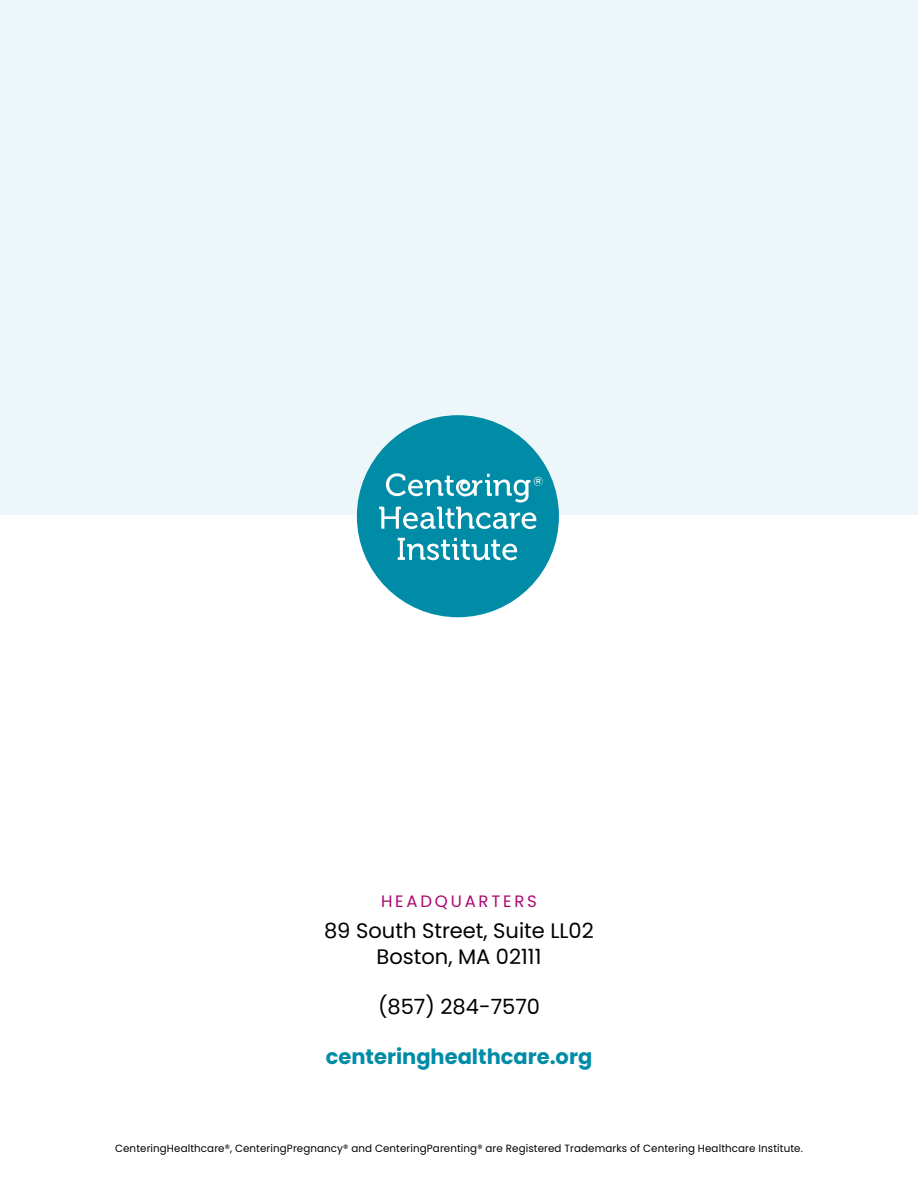
<style>
.page{position:relative;width:918px;height:1188px;background:#fff}
.page>*{position:absolute;margin:0;border:0;box-sizing:border-box;transform-origin:0 0}
.t1{font:21px/25.2px "Poppins";color:#000;text-align:center}
.t2{font:700 21px "Poppins";color:#008ca7}
.t3{font:16.5px "Poppins";letter-spacing:.17em;color:#ac0871}
.t4{font:10.5px "Poppins";letter-spacing:.01em;color:#000}
</style>
<div class="page">
<div style="left:0;top:0;width:918px;height:514px;background:#edf7f9"></div>
<div style="left:357px;top:415px;width:202px;height:202px;background:#008ca7;border-radius:50%"></div>
<svg style="left:398px;top:538px;width:119px;height:22px"></svg>
<svg style="left:379px;top:473px;width:164px;height:56px"></svg>
<h2 class="t3" style="left:381px;top:892px;width:157px">HEADQUARTERS</h2>
<h1 class="t1" style="left:324px;top:919px;width:271px">89 South Street, Suite LL02<br>Boston, MA 02111</h1>
<h1 class="t1" style="left:378px;top:994px;width:163px">(857) 284-7570</h1>
<h1 class="t2" style="left:326px;top:1045px;width:268px">centeringhealthcare.org</h1>
<p class="t4" style="left:115px;top:1142px;width:689px">CenteringHealthcare®, CenteringPregnancy® and CenteringParenting® are Registered Trademarks of Centering Healthcare Institute.</p>
</div>
